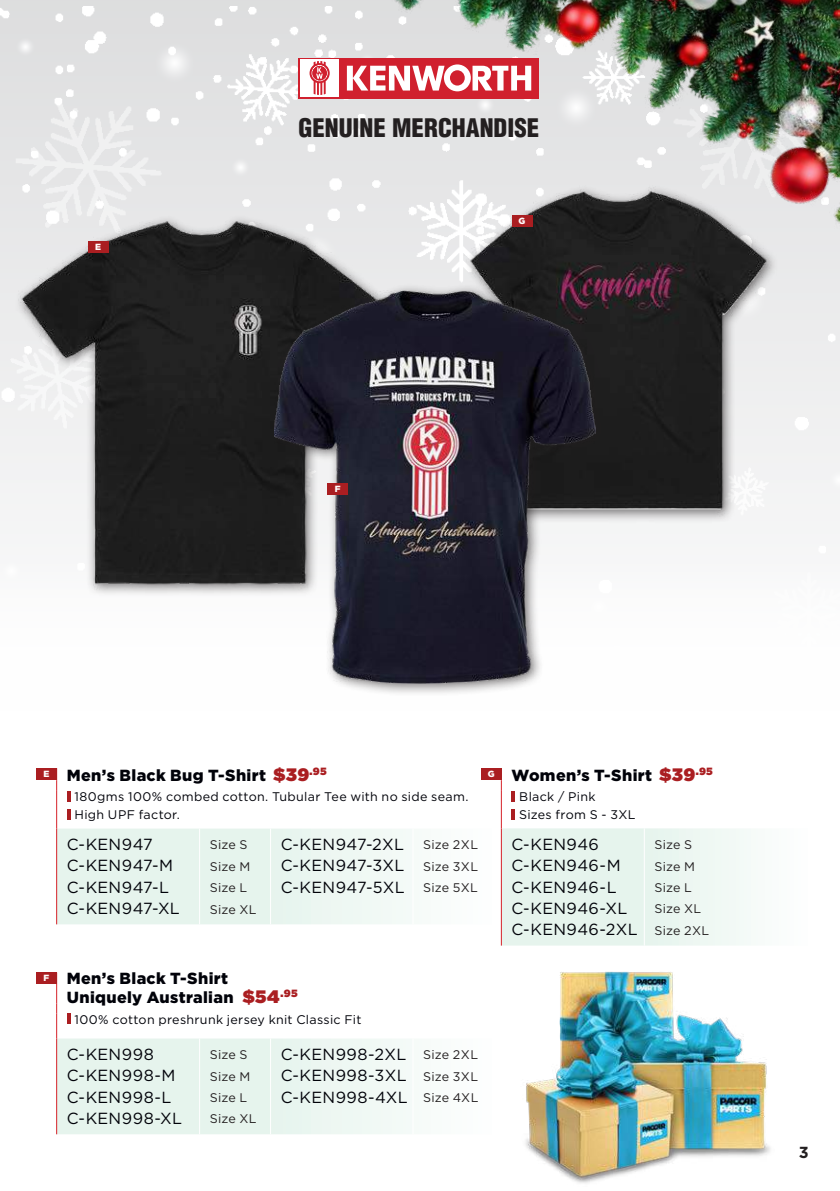
<style>
.page{position:relative;width:840px;height:1191px;background:#fff}
.page>*{position:absolute;margin:0;border:0;box-sizing:border-box;transform-origin:0 0}
.t1{font:900 condensed 25px "Helvetica LT Std";color:#231f20}
.t2{font:16px/21.4px "Gotham";letter-spacing:.025em;color:#010209}
.t3{font:900 16px/19.6px "Gotham";letter-spacing:.025em;color:#010209}
.t4{font:700 16px "Gotham";color:#231f20}
.t5{font:12.4px/18px "Gotham";letter-spacing:.025em;color:#010209}
.t6{font:12.4px/21.4px "Gotham";letter-spacing:.005em;color:#231f20}
.t7{font:900 9px "Gotham";color:#fff}
.s1{font-size:18px;color:#aa1e21}
</style>
<div class="page">
<img style="left:0;top:0;width:734px;height:534px">
<svg style="left:57px;top:828px;width:355px;height:96px"></svg>
<svg style="left:56px;top:779px;width:1px;height:12px"></svg>
<hr style="left:56px;top:791px;width:1px;height:37px;background:#d62229">
<hr style="left:56px;top:828px;width:1px;height:96px;background:#d62229">
<hr style="left:199px;top:828px;width:1px;height:96px;background:#fff">
<hr style="left:270px;top:828px;width:1px;height:96px;background:#fff">
<div style="left:36px;top:768px;width:21px;height:11px;background:#aa1e21"></div>
<svg style="left:67px;top:791px;width:3px;height:10px"></svg>
<svg style="left:67px;top:809px;width:3px;height:10px"></svg>
<svg style="left:57px;top:1038px;width:355px;height:96px"></svg>
<hr style="left:56px;top:972px;width:1px;height:31px;background:#d62229">
<svg style="left:56px;top:1003px;width:1px;height:35px"></svg>
<hr style="left:56px;top:1038px;width:1px;height:96px;background:#d62229">
<hr style="left:199px;top:1038px;width:1px;height:96px;background:#fff">
<hr style="left:270px;top:1038px;width:1px;height:96px;background:#fff">
<div style="left:36px;top:972px;width:21px;height:11px;background:#aa1e21"></div>
<svg style="left:67px;top:1013px;width:3px;height:11px"></svg>
<svg style="left:501px;top:828px;width:250px;height:117px"></svg>
<svg style="left:500px;top:779px;width:1px;height:12px"></svg>
<hr style="left:500px;top:791px;width:1px;height:37px;background:#d62229">
<hr style="left:500px;top:828px;width:1px;height:117px;background:#d62229">
<hr style="left:643px;top:828px;width:1px;height:117px;background:#fff">
<div style="left:481px;top:768px;width:20px;height:11px;background:#aa1e21"></div>
<svg style="left:511px;top:791px;width:3px;height:10px"></svg>
<svg style="left:511px;top:809px;width:3px;height:10px"></svg>
<img style="left:18px;top:206px;width:248px;height:389px">
<img style="left:608px;top:412px;width:169px;height:118px">
<div style="left:266px;top:283px;width:342px;height:413px;background:#231f20;opacity:.6"></div>
<img style="left:274px;top:412px;width:321px;height:271px">
<img style="left:254px;top:0;width:585px;height:412px">
<img style="left:525px;top:971px;width:246px;height:212px">
<div style="left:298px;top:58px;width:240px;height:40px;background:#d0202e"></div>
<div style="left:300px;top:59px;width:38px;height:38px;background:#fff"></div>
<svg style="left:347px;top:64px;width:184px;height:27px"></svg>
<svg style="left:309px;top:61px;width:20px;height:34px"></svg>
<div style="left:88px;top:241px;width:20px;height:11px;background:#aa1e21"></div>
<div style="left:327px;top:483px;width:20px;height:11px;background:#aa1e21"></div>
<div style="left:511px;top:215px;width:21px;height:11px;background:#aa1e21"></div>
<p class="t7" style="left:95px;top:240px;width:7px">E</p>
<h1 class="t1" style="left:298px;top:112px;width:242px">GENUINE MERCHANDISE</h1>
<p class="t7" style="left:334px;top:482px;width:7px">F</p>
<p class="t7" style="left:518px;top:214px;width:8px">G</p>
<p class="t3" style="left:44px;top:765px;width:284px"><sup>E</sup> Men’s Black Bug T-Shirt <span class="s1">$39</span><sup>.95</sup></p>
<p class="t5" style="left:74px;top:787px;width:395px">180gms 100% combed cotton. Tubular Tee with no side seam.<br>High UPF factor.</p>
<p class="t2" style="left:67px;top:833px;width:114px">C-KEN947<br>C-KEN947-M<br>C-KEN947-L<br>C-KEN947-XL</p>
<p class="t6" style="left:210px;top:834px;width:48px">Size S<br>Size M<br>Size L<br>Size XL</p>
<p class="t2" style="left:280px;top:833px;width:125px;text-align:justify">C-KEN947-2XL C-KEN947-3XL C-KEN947-5XL</p>
<p class="t6" style="left:423px;top:834px;width:56px;text-align:justify">Size 2XL Size 3XL Size 5XL</p>
<p class="t3" style="left:487px;top:765px;width:226px"><sup>G</sup> Women’s T-Shirt <span class="s1">$39</span><sup>.95</sup></p>
<p class="t5" style="left:519px;top:787px;width:118px">Black / Pink<br>Sizes from S - 3XL</p>
<p class="t2" style="left:511px;top:833px;width:128px">C-KEN946<br>C-KEN946-M<br>C-KEN946-L<br>C-KEN946-XL<br>C-KEN946-2XL</p>
<p class="t6" style="left:654px;top:834px;width:56px">Size S<br>Size M<br>Size L<br>Size XL<br>Size 2XL</p>
<p class="t3" style="left:67px;top:968px;width:232px;text-indent:-23px"><sup>F</sup> Men’s Black T-Shirt<br>Uniquely Australian <span class="s1">$54</span><sup>.95</sup></p>
<p class="t5" style="left:74px;top:1010px;width:288px">100% cotton preshrunk jersey knit Classic Fit</p>
<p class="t2" style="left:67px;top:1043px;width:117px">C-KEN998<br>C-KEN998-M<br>C-KEN998-L<br>C-KEN998-XL</p>
<p class="t6" style="left:210px;top:1044px;width:48px">Size S<br>Size M<br>Size L<br>Size XL</p>
<p class="t2" style="left:280px;top:1043px;width:128px;text-align:justify">C-KEN998-2XL C-KEN998-3XL C-KEN998-4XL</p>
<p class="t6" style="left:423px;top:1044px;width:57px;text-align:justify">Size 2XL Size 3XL Size 4XL</p>
<p class="t4" style="left:798px;top:1141px;width:11px">3</p>
</div>
